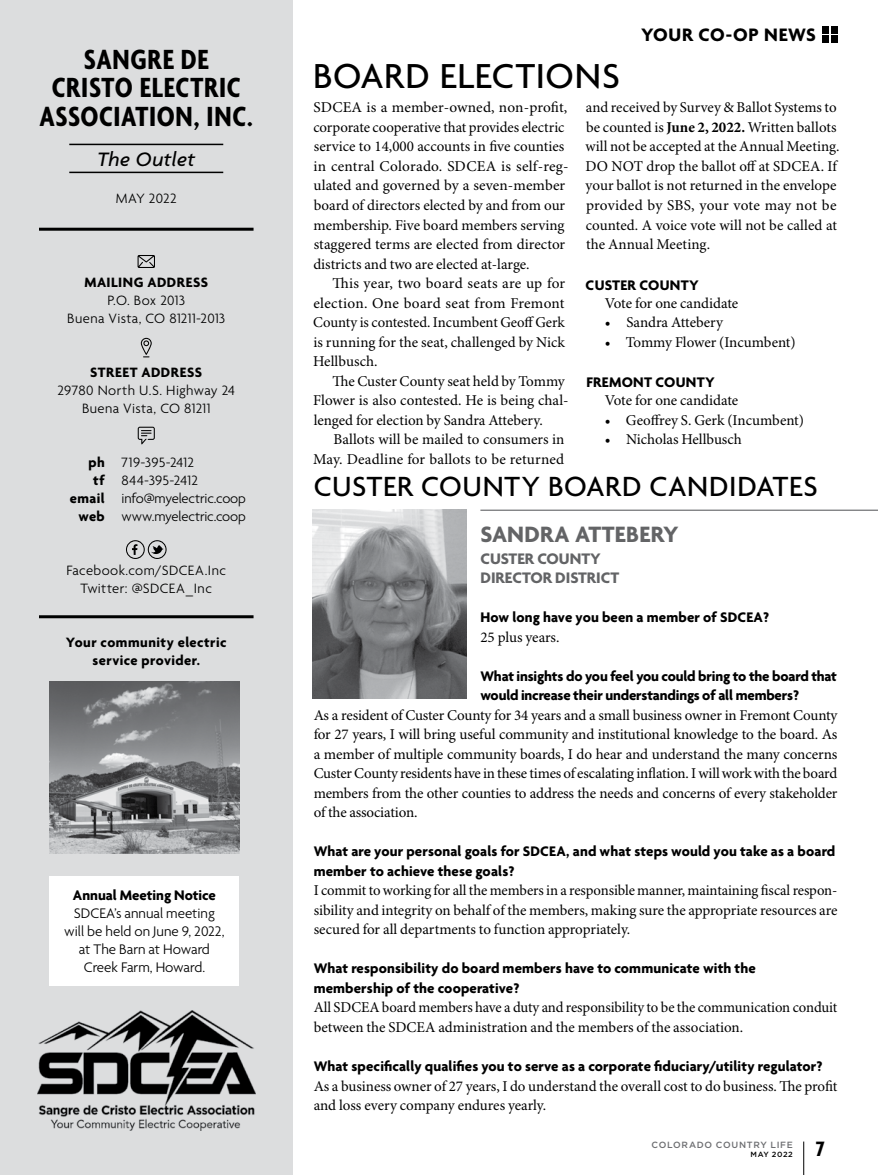
<style>
.page{position:relative;width:878px;height:1175px;background:#fff}
.page>*{position:absolute;margin:0;border:0;box-sizing:border-box;transform-origin:0 0}
.t1{font:500 37.5px "Agenda";letter-spacing:.02em;color:#000}
.t2{font:700 condensed 30px/28.5px "Agenda";letter-spacing:.02em;color:#000;text-align:center}
.t3{font:500 30px "Agenda";letter-spacing:.02em;color:#000}
.t4{font:700 24px "Agenda";letter-spacing:.005em;color:#636466}
.t5{font:700 condensed 22.5px "Agenda";color:#000}
.t6{font:italic 500 21px "Agenda";letter-spacing:.02em;color:#000}
.t7{font:700 19.5px "Agenda";letter-spacing:.03em;color:#000}
.t8{font:700 16.5px/19.5px "Agenda";color:#636466}
.t9{font:15px/19.5px "Minion Pro";color:#000}
.t10{font:700 15px/19.5px "Agenda";letter-spacing:.01em;color:#000}
.t11{font:700 15px/19.5px "Agenda";letter-spacing:-.01em;color:#000}
.t12{font:300 15px/18px "Agenda";color:#000;text-align:center}
.t13{font:300 14.7px/18px "Agenda";letter-spacing:.015em;color:#000;text-align:center}
.t14{font:700 14.7px/18px "Agenda";letter-spacing:.03em;color:#000;text-align:center}
.t15{font:300 14.7px "Agenda";letter-spacing:-.015em;color:#000}
.t16{font:300 14.7px "Agenda";letter-spacing:-.01em;color:#000}
.t17{font:500 9px "Gotham HTF";letter-spacing:.075em;color:#6d6e71}
.t18{font:500 7.5px "Gotham HTF";letter-spacing:.075em;color:#000}
.s1{font-weight:700}
</style>
<div class="page">
<div style="left:0;top:0;width:292px;height:1174px;background:#dcddde"></div>
<hr style="left:69px;top:144px;width:154px;height:1px;background:#000">
<hr style="left:69px;top:172px;width:154px;height:1px;background:#000">
<hr style="left:39px;top:615px;width:214px;height:3px;background:#000">
<hr style="left:39px;top:228px;width:214px;height:3px;background:#000">
<svg style="left:137px;top:255px;width:18px;height:13px"></svg>
<svg style="left:141px;top:338px;width:11px;height:19px"></svg>
<svg style="left:138px;top:427px;width:17px;height:17px"></svg>
<svg style="left:126px;top:540px;width:40px;height:19px"></svg>
<img style="left:50px;top:681px;width:189px;height:172px">
<img style="left:37px;top:1010px;width:218px;height:120px">
<div style="left:50px;top:876px;width:189px;height:109px;background:#fff"></div>
<img style="left:313px;top:509px;width:154px;height:189px">
<hr style="left:480px;top:509px;width:398px;height:2px;background:#636466">
<hr style="left:803px;top:1141px;width:1px;height:33px;background:#000">
<div style="left:830px;top:36px;width:7px;height:7px;background:#000"></div>
<div style="left:830px;top:26px;width:7px;height:7px;background:#000"></div>
<div style="left:821px;top:36px;width:7px;height:7px;background:#000"></div>
<div style="left:821px;top:26px;width:7px;height:7px;background:#000"></div>
<h2 class="t2" style="left:40px;top:47px;width:215px">SANGRE DE<br>CRISTO ELECTRIC<br>ASSOCIATION, INC.</h2>
<h3 class="t6" style="left:97px;top:146px;width:99px">The Outlet</h3>
<p class="t13" style="left:116px;top:190px;width:62px">MAY 2022</p>
<p class="t14" style="left:84px;top:274px;width:125px">MAILING ADDRESS</p>
<p class="t13" style="left:67px;top:292px;width:159px">P.O. Box 2013<br>Buena Vista, CO 81211-2013</p>
<p class="t14" style="left:90px;top:364px;width:113px">STREET ADDRESS</p>
<p class="t13" style="left:57px;top:382px;width:179px">29780 North U.S. Highway 24<br>Buena Vista, CO 81211</p>
<p class="t13" style="left:88px;top:454px;width:107px"><span class="s1">ph</span> 719-395-2412</p>
<p class="t13" style="left:93px;top:472px;width:106px"><span class="s1">tf</span> 844-395-2412</p>
<p class="t15" style="left:70px;top:490px;width:178px"><span class="s1">email</span> info@myelectric.coop</p>
<p class="t16" style="left:78px;top:508px;width:169px"><span class="s1">web</span> www.myelectric.coop</p>
<p class="t13" style="left:66px;top:562px;width:161px">Facebook.com/SDCEA.Inc<br>Twitter: @SDCEA_Inc</p>
<p class="t14" style="left:66px;top:634px;width:162px">Your community electric service provider.</p>
<p class="t10" style="left:73px;top:886px;width:144px">Annual Meeting Notice</p>
<p class="t12" style="left:64px;top:905px;width:162px">SDCEA’s annual meeting will be held on June 9, 2022, at The Barn at Howard<br>Creek Farm, Howard.</p>
<h3 class="t7" style="left:641px;top:24px;width:176px">YOUR CO-OP NEWS</h3>
<h1 class="t1" style="left:313px;top:56px;width:308px">BOARD ELECTIONS</h1>
<p class="t9" style="left:313px;top:98px;width:257px">SDCEA is a member-owned, non-profit, corporate cooperative that provides electric service to 14,000 accounts in five counties in central Colorado. SDCEA is self-reg&shy;ulated and governed by a seven-member board of directors elected by and from our membership. Five board members serving staggered terms are elected from director districts and two are elected at-large.</p>
<p class="t9" style="left:313px;top:274px;width:254px;text-align:justify;text-indent:19px">This year, two board seats are up for election. One board seat from Fremont County is contested. Incumbent Geoff Gerk is running for the seat, challenged by Nick Hellbusch.</p>
<p class="t9" style="left:313px;top:371px;width:257px;text-indent:19px">The Custer County seat held by Tommy<br>Flower is also contested. He is being chal&shy;lenged for election by Sandra Attebery.</p>
<p class="t9" style="left:313px;top:430px;width:253px;text-align:right">Ballots will be mailed to consumers in<br>May. Deadline for ballots to be returned</p>
<p class="t9" style="left:585px;top:98px;width:255px">and received by Survey &amp; Ballot Systems to be counted is <span class="s1">June 2, 2022.</span> Written ballots will not be accepted at the Annual Meeting.<br>DO NOT drop the ballot off at SDCEA. If your ballot is not returned in the envelope provided by SBS, your vote may not be counted. A voice vote will not be called at the Annual Meeting.</p>
<p class="t10" style="left:585px;top:276px;width:115px">CUSTER COUNTY</p>
<p class="t9" style="left:604px;top:293px;width:135px">Vote for one candidate</p>
<p class="t9" style="left:604px;top:313px;width:120px">• Sandra Attebery</p>
<p class="t9" style="left:604px;top:332px;width:192px">• Tommy Flower (Incumbent)</p>
<p class="t10" style="left:586px;top:373px;width:130px">FREMONT COUNTY</p>
<p class="t9" style="left:604px;top:391px;width:135px">Vote for one candidate</p>
<p class="t9" style="left:604px;top:410px;width:201px">• Geoffrey S. Gerk (Incumbent)</p>
<p class="t9" style="left:604px;top:430px;width:138px">• Nicholas Hellbusch</p>
<h2 class="t3" style="left:314px;top:470px;width:505px">CUSTER COUNTY BOARD CANDIDATES</h2>
<h3 class="t4" style="left:480px;top:521px;width:200px">SANDRA ATTEBERY</h3>
<p class="t8" style="left:480px;top:550px;width:140px">CUSTER COUNTY<br>DIRECTOR DISTRICT</p>
<p class="t10" style="left:480px;top:608px;width:290px">How long have you been a member of SDCEA?</p>
<p class="t9" style="left:480px;top:628px;width:81px">25 plus years.</p>
<p class="t11" style="left:480px;top:667px;width:358px">What insights do you feel you could bring to the board that would increase their understandings of all members?</p>
<p class="t9" style="left:314px;top:706px;width:525px;text-align:justify">As a resident of Custer County for 34 years and a small business owner in Fremont County for 27 years, I will bring useful community and institutional knowledge to the board. As a member of multiple community boards, I do hear and understand the many concerns Custer County residents have in these times of escalating inflation. I will work with the board members from the other counties to address the needs and concerns of every stakeholder of the association.</p>
<p class="t10" style="left:314px;top:842px;width:523px">What are your personal goals for SDCEA, and what steps would you take as a board member to achieve these goals?</p>
<p class="t9" style="left:314px;top:881px;width:525px;text-align:justify">I commit to working for all the members in a responsible manner, maintaining fiscal respon&shy;sibility and integrity on behalf of the members, making sure the appropriate resources are secured for all departments to function appropriately.</p>
<p class="t10" style="left:314px;top:959px;width:443px">What responsibility do board members have to communicate with the membership of the cooperative?</p>
<p class="t9" style="left:314px;top:998px;width:525px">All SDCEA board members have a duty and responsibility to be the communication conduit between the SDCEA administration and the members of the association.</p>
<p class="t10" style="left:314px;top:1057px;width:510px">What specifically qualifies you to serve as a corporate fiduciary/utility regulator?</p>
<p class="t9" style="left:314px;top:1076px;width:525px">As a business owner of 27 years, I do understand the overall cost to do business. The profit and loss every company endures yearly.</p>
<h3 class="t5" style="left:816px;top:1136px;width:10px">7</h3>
<p class="t17" style="left:651px;top:1140px;width:143px">COLORADO COUNTRY LIFE</p>
<p class="t18" style="left:750px;top:1150px;width:44px">MAY 2022</p>
</div>
